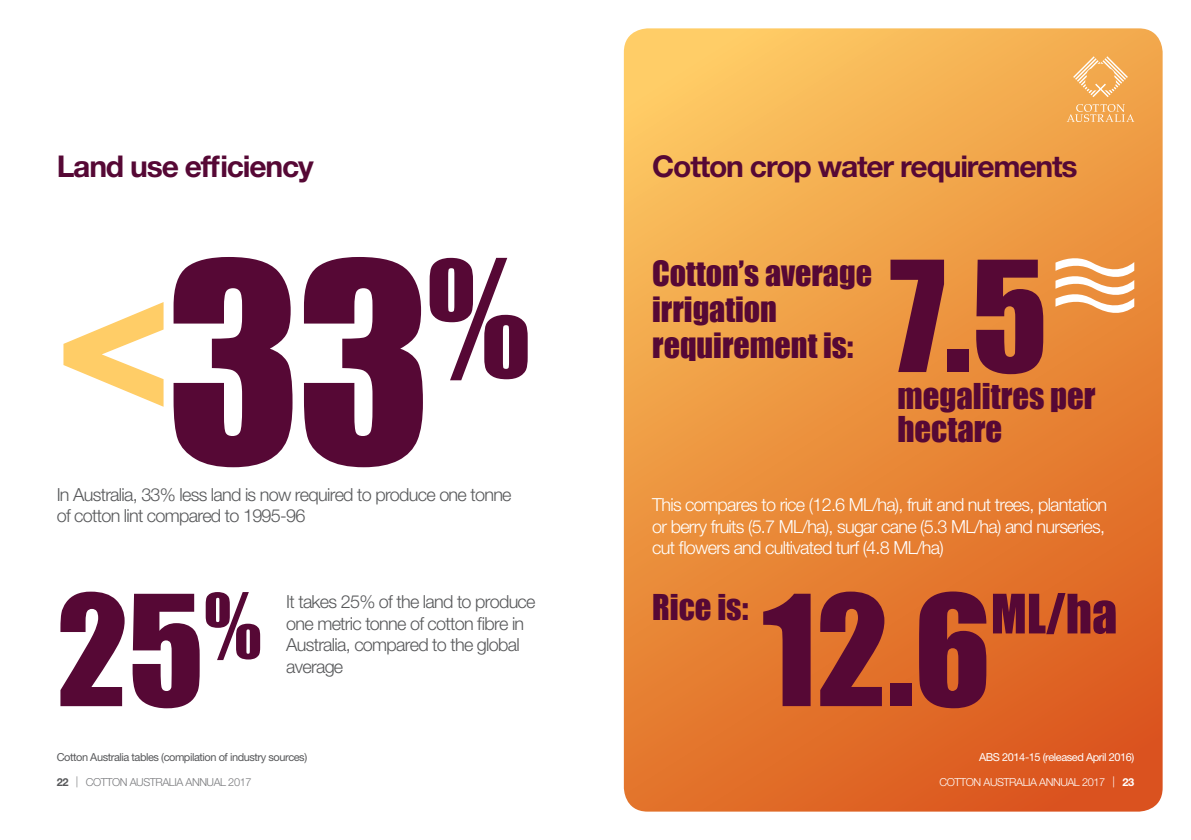
<style>
.page{position:relative;width:1191px;height:840px;background:#fff}
.page>*{position:absolute;margin:0;border:0;box-sizing:border-box;transform-origin:0 0}
.t1{font:255.6px "Impact";color:#560835}
.t2{font:142px "Impact";color:#560835}
.t3{font:50.2px "Impact";color:#560835}
.t4{font:32.6px/32.6px "Impact";color:#560835}
.t5{font:32px/36px "Impact";color:#560835}
.t6{font:700 30px "Helvetica Neue";letter-spacing:-.04em;color:#560835}
.t7{font:300 18px/21.6px "Helvetica Neue";letter-spacing:-.04em;color:#58595b}
.t8{font:300 18px/21.6px "Helvetica Neue";letter-spacing:-.04em;color:#fff}
.t9{font:11px "Helvetica Neue";letter-spacing:-.04em;color:#58595b}
.t10{font:11px "Helvetica Neue";letter-spacing:-.04em;color:#fff}
.t11{font:300 11px "Helvetica Neue";letter-spacing:-.04em;color:#797a7d}
.t12{font:300 11px "Helvetica Neue";letter-spacing:-.04em;color:#fff}
.s1{font-size:213px;color:#ffcd67}
.s2{font-weight:700;color:#58595b}
.s3{font-weight:700}
</style>
<div class="page">
<svg style="left:624px;top:28px;width:538px;height:783px;background:#ea8d3c"></svg>
<svg style="left:1073px;top:56px;width:55px;height:41px;background:#f4b66b"></svg>
<svg style="left:1066px;top:104px;width:68px;height:18px"></svg>
<svg style="left:1055px;top:256px;width:79px;height:59px"></svg>
<h3 class="t6" style="left:57px;top:147px;width:258px">Land use efficiency</h3>
<h1 class="t1" style="left:57px;top:164px;width:475px"><span class="s1">&lt;</span>33<sup>%</sup></h1>
<p class="t7" style="left:57px;top:482px;width:456px">In Australia, 33% less land is now required to produce one tonne of cotton lint compared to 1995-96</p>
<h2 class="t2" style="left:57px;top:540px;width:206px">25<sup>%</sup></h2>
<p class="t7" style="left:286px;top:590px;width:251px">It takes 25% of the land to produce one metric tonne of cotton fibre in<br>Australia, compared to the global average</p>
<p class="t9" style="left:57px;top:749px;width:252px">Cotton Australia tables (compilation of industry sources)</p>
<h3 class="t6" style="left:652px;top:147px;width:427px">Cotton crop water requirements</h3>
<h3 class="t5" style="left:652px;top:254px;width:221px">Cotton’s average irrigation requirement is:</h3>
<h2 class="t2" style="left:889px;top:206px;width:160px">7.5</h2>
<h3 class="t4" style="left:897px;top:379px;width:199px">megalitres per hectare</h3>
<p class="t8" style="left:652px;top:493px;width:456px">This compares to rice (12.6 ML/ha), fruit and nut trees, plantation or berry fruits (5.7 ML/ha), sugar cane (5.3 ML/ha) and nurseries, cut flowers and cultivated turf (4.8 ML/ha)</p>
<h3 class="t4" style="left:652px;top:589px;width:98px">Rice is:</h3>
<h2 class="t2" style="left:762px;top:539px;width:230px">12.6</h2>
<h3 class="t3" style="left:991px;top:574px;width:128px">ML/ha</h3>
<p class="t10" style="left:979px;top:749px;width:157px">ABS 2014-15 (released April 2016)</p>
<p class="t11" style="left:57px;top:775px;width:196px"><span class="s2">22</span> | COTTON AUSTRALIA ANNUAL 2017</p>
<p class="t12" style="left:939px;top:775px;width:196px">COTTON AUSTRALIA ANNUAL 2017 | <span class="s3">23</span></p>
</div>
